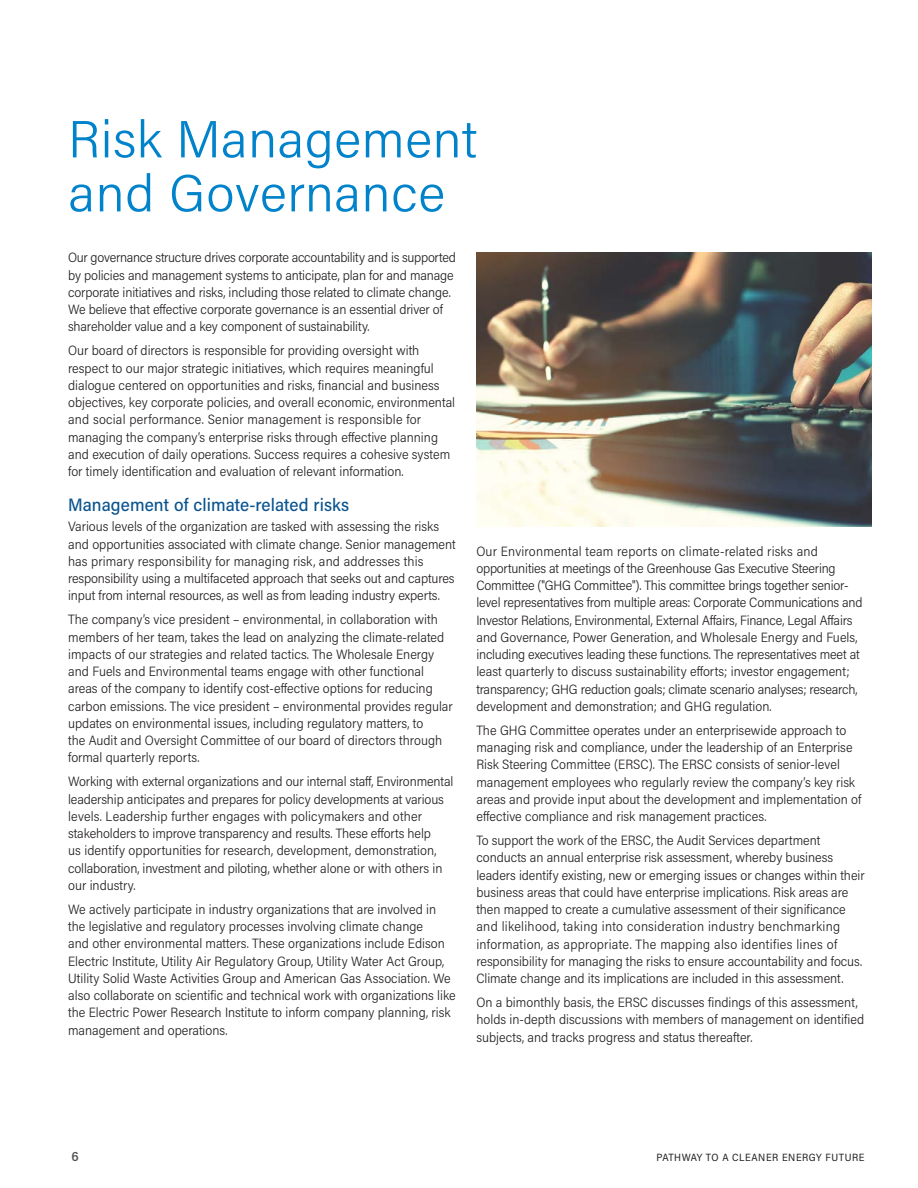
<style>
.page{position:relative;width:918px;height:1188px;background:#fff}
.page>*{position:absolute;margin:0;border:0;box-sizing:border-box;transform-origin:0 0}
.SectionHeadlines{font:300 52.5px/54px "Acumin Pro Semi Cond";letter-spacing:.01em;color:#0083ca;scale:1.05 1}
._1Subhead{font:500 18px "Acumin Pro Semi Cond";letter-spacing:.005em;color:#08538f}
.body_copy{font:300 13.5px/17.2px "Acumin Pro Semi Cond";color:#231f20}
.t1{font:600 13.5px "Acumin Pro Semi Cond";color:#57585a}
.t2{font:10.5px "Acumin Pro Semi Cond";letter-spacing:.045em;color:#231f20}
</style>
<div class="page">
<img style="left:476px;top:252px;width:396px;height:275px">
<p class="SectionHeadlines" style="left:68px;top:110px;width:391px">Risk Management and Governance</p>
<p class="body_copy" style="left:68px;top:249px;width:389px">Our governance structure drives corporate accountability and is supported by policies and management systems to anticipate, plan for and manage corporate initiatives and risks, including those related to climate change.<br>We believe that effective corporate governance is an essential driver of shareholder value and a key component of sustainability.</p>
<p class="body_copy" style="left:68px;top:342px;width:389px">Our board of directors is responsible for providing oversight with respect to our major strategic initiatives, which requires meaningful dialogue centered on opportunities and risks, financial and business objectives, key corporate policies, and overall economic, environmental and social performance. Senior management is responsible for managing the company’s enterprise risks through effective planning and execution of daily operations. Success requires a cohesive system for timely identification and evaluation of relevant information.</p>
<p class="_1Subhead" style="left:68px;top:492px;width:283px">Management of climate-related risks</p>
<p class="body_copy" style="left:68px;top:518px;width:389px">Various levels of the organization are tasked with assessing the risks and opportunities associated with climate change. Senior management has primary responsibility for managing risk, and addresses this responsibility using a multifaceted approach that seeks out and captures input from internal resources, as well as from leading industry experts.</p>
<p class="body_copy" style="left:68px;top:611px;width:386px">The company’s vice president – environmental, in collaboration with members of her team, takes the lead on analyzing the climate-related impacts of our strategies and related tactics. The Wholesale Energy and Fuels and Environmental teams engage with other functional areas of the company to identify cost-effective options for reducing carbon emissions. The vice president – environmental provides regular updates on environmental issues, including regulatory matters, to<br>the Audit and Oversight Committee of our board of directors through formal quarterly reports.</p>
<p class="body_copy" style="left:68px;top:773px;width:387px">Working with external organizations and our internal staff, Environmental leadership anticipates and prepares for policy developments at various levels. Leadership further engages with policymakers and other stakeholders to improve transparency and results. These efforts help<br>us identify opportunities for research, development, demonstration, collaboration, investment and piloting, whether alone or with others in our industry.</p>
<p class="body_copy" style="left:68px;top:900px;width:389px">We actively participate in industry organizations that are involved in the legislative and regulatory processes involving climate change<br>and other environmental matters. These organizations include Edison Electric Institute, Utility Air Regulatory Group, Utility Water Act Group, Utility Solid Waste Activities Group and American Gas Association. We also collaborate on scientific and technical work with organizations like the Electric Power Research Institute to inform company planning, risk management and operations.</p>
<p class="body_copy" style="left:476px;top:542px;width:388px">Our Environmental team reports on climate-related risks and opportunities at meetings of the Greenhouse Gas Executive Steering Committee ("GHG Committee"). This committee brings together senior&shy;level representatives from multiple areas: Corporate Communications and Investor Relations, Environmental, External Affairs, Finance, Legal Affairs and Governance, Power Generation, and Wholesale Energy and Fuels, including executives leading these functions. The representatives meet at least quarterly to discuss sustainability efforts; investor engagement; transparency; GHG reduction goals; climate scenario analyses; research, development and demonstration; and GHG regulation.</p>
<p class="body_copy" style="left:476px;top:721px;width:387px">The GHG Committee operates under an enterprisewide approach to managing risk and compliance, under the leadership of an Enterprise Risk Steering Committee (ERSC). The ERSC consists of senior-level management employees who regularly review the company’s key risk areas and provide input about the development and implementation of effective compliance and risk management practices.</p>
<p class="body_copy" style="left:476px;top:831px;width:390px">To support the work of the ERSC, the Audit Services department conducts an annual enterprise risk assessment, whereby business leaders identify existing, new or emerging issues or changes within their business areas that could have enterprise implications. Risk areas are then mapped to create a cumulative assessment of their significance and likelihood, taking into consideration industry benchmarking information, as appropriate. The mapping also identifies lines of responsibility for managing the risks to ensure accountability and focus.<br>Climate change and its implications are included in this assessment.</p>
<p class="body_copy" style="left:476px;top:993px;width:389px">On a bimonthly basis, the ERSC discusses findings of this assessment, holds in-depth discussions with members of management on identified subjects, and tracks progress and status thereafter.</p>
<p class="t1" style="left:72px;top:1147px;width:9px">6</p>
<p class="t2" style="left:657px;top:1150px;width:210px">PATHWAY TO A CLEANER ENERGY FUTURE</p>
</div>
